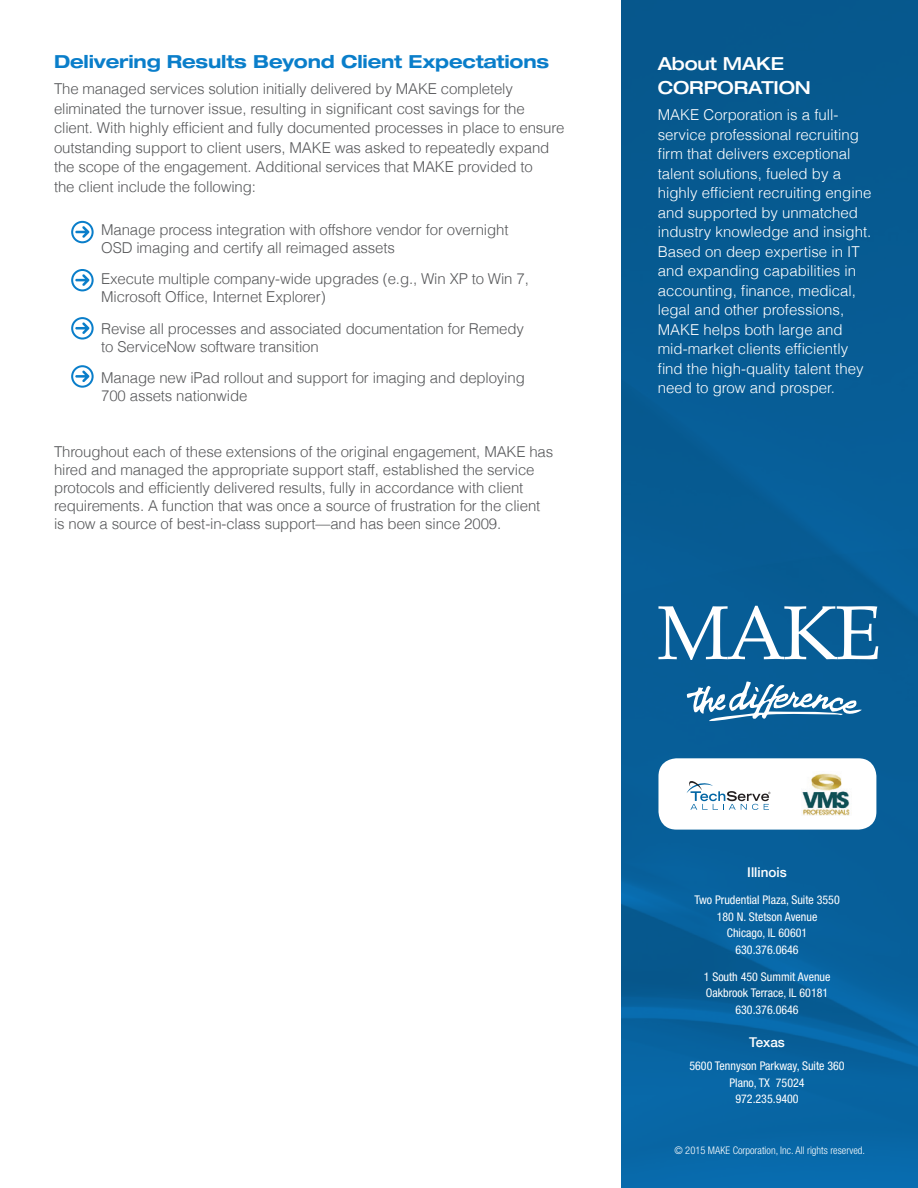
<style>
.page{position:relative;width:918px;height:1188px;background:#fff}
.page>*{position:absolute;margin:0;border:0;box-sizing:border-box;transform-origin:0 0}
.Subheads{font:700 expanded 18px "Helvetica Neue";letter-spacing:-.01em;color:#0a7eca}
.t1{font:500 expanded 18px/24px "Helvetica Neue";letter-spacing:-.01em;color:#fff}
.Body_Copy{font:300 15px/18px "Helvetica";letter-spacing:-.01em;color:#57585a}
.t2{font:300 15px/19.5px "Helvetica";color:#fff}
.t3{font:500 13.5px "Helvetica Neue";color:#fff}
.t4{font:condensed 12px/16.5px "Helvetica Neue";color:#fff;text-align:center}
.t5{font:300 condensed 10.5px "Helvetica Neue";color:#fff}
</style>
<div class="page">
<svg style="left:621px;top:0;width:297px;height:1188px;background:#065d97"></svg>
<svg style="left:687px;top:681px;width:175px;height:40px"></svg>
<svg style="left:658px;top:606px;width:220px;height:54px"></svg>
<div style="left:658px;top:758px;width:218px;height:72px;background:#fff;border-radius:18px"></div>
<svg style="left:687px;top:781px;width:83px;height:29px"></svg>
<img style="left:802px;top:773px;width:48px;height:43px">
<div style="left:71px;top:221px;width:23px;height:22px;border:2px solid #0a7eca;border-radius:50%"></div>
<svg style="left:75px;top:226px;width:15px;height:12px"></svg>
<div style="left:71px;top:269px;width:23px;height:22px;border:2px solid #0a7eca;border-radius:50%"></div>
<svg style="left:75px;top:274px;width:15px;height:12px"></svg>
<div style="left:71px;top:317px;width:23px;height:23px;border:2px solid #0a7eca;border-radius:50%"></div>
<svg style="left:75px;top:322px;width:15px;height:12px"></svg>
<div style="left:71px;top:365px;width:23px;height:23px;border:2px solid #0a7eca;border-radius:50%"></div>
<svg style="left:75px;top:370px;width:15px;height:12px"></svg>
<p class="Subheads" style="left:54px;top:50px;width:497px">Delivering Results Beyond Client Expectations</p>
<p class="Body_Copy" style="left:54px;top:79px;width:512px;line-height:19.5px">The managed services solution initially delivered by MAKE completely eliminated the turnover issue, resulting in significant cost savings for the client. With highly efficient and fully documented processes in place to ensure outstanding support to client users, MAKE was asked to repeatedly expand the scope of the engagement. Additional services that MAKE provided to<br>the client include the following:</p>
<p class="Body_Copy" style="left:101px;top:220px;width:409px">Manage process integration with offshore vendor for overnight<br>OSD imaging and certify all reimaged assets</p>
<p class="Body_Copy" style="left:101px;top:269px;width:429px">Execute multiple company-wide upgrades (e.g., Win XP to Win 7,<br>Microsoft Office, Internet Explorer)</p>
<p class="Body_Copy" style="left:101px;top:319px;width:424px">Revise all processes and associated documentation for Remedy to ServiceNow software transition</p>
<p class="Body_Copy" style="left:101px;top:368px;width:425px">Manage new iPad rollout and support for imaging and deploying<br>700 assets nationwide</p>
<p class="Body_Copy" style="left:54px;top:442px;width:501px">Throughout each of these extensions of the original engagement, MAKE has hired and managed the appropriate support staff, established the service protocols and efficiently delivered results, fully in accordance with client requirements. A function that was once a source of frustration for the client is now a source of best-in-class support—and has been since 2009.</p>
<p class="t1" style="left:658px;top:51px;width:155px">About MAKE<br>CORPORATION</p>
<p class="t2" style="left:658px;top:105px;width:215px">MAKE Corporation is a full&shy;service professional recruiting firm that delivers exceptional talent solutions, fueled by a highly efficient recruiting engine and supported by unmatched industry knowledge and insight.<br>Based on deep expertise in IT and expanding capabilities in accounting, finance, medical, legal and other professions,<br>MAKE helps both large and mid-market clients efficiently find the high-quality talent they need to grow and prosper.</p>
<p class="t3" style="left:747px;top:861px;width:41px">Illinois</p>
<p class="t4" style="left:694px;top:892px;width:147px">Two Prudential Plaza, Suite 3550<br>180 N. Stetson Avenue<br>Chicago, IL 60601<br>630.376.0646</p>
<p class="t4" style="left:704px;top:968px;width:128px">1 South 450 Summit Avenue<br>Oakbrook Terrace, IL 60181<br>630.376.0646</p>
<p class="t3" style="left:749px;top:1031px;width:37px">Texas</p>
<p class="t4" style="left:689px;top:1058px;width:157px">5600 Tennyson Parkway, Suite 360<br>Plano, TX 75024<br>972.235.9400</p>
<p class="t5" style="left:674px;top:1145px;width:192px">© 2015 MAKE Corporation, Inc. All rights reserved.</p>
</div>
